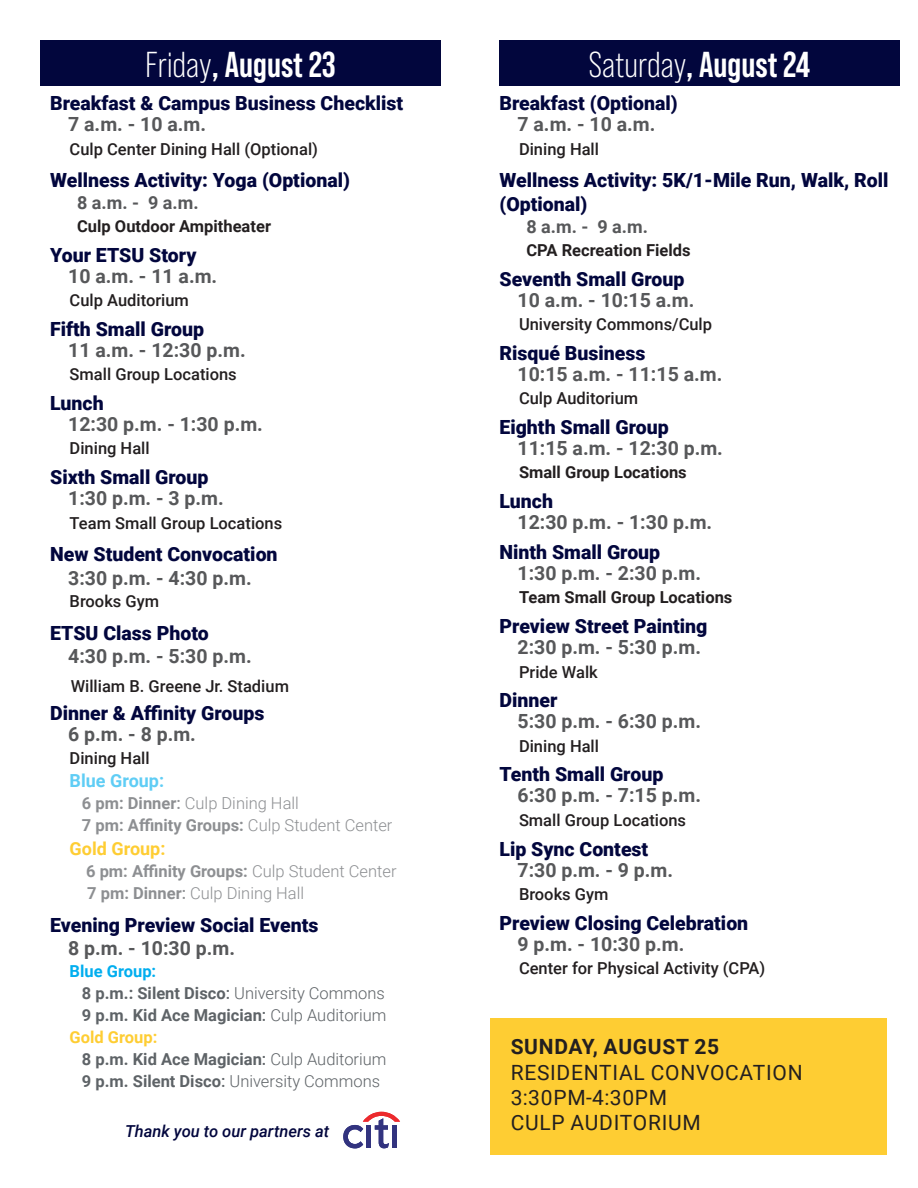
<style>
.page{position:relative;width:918px;height:1188px;background:#fff}
.page>*{position:absolute;margin:0;border:0;box-sizing:border-box;transform-origin:0 0}
.Block_head{font:700 36px "Bebas Neue Pro";color:#fff}
.Sub_head{font:21px "Roboto";letter-spacing:.035em;color:#231f20}
.Sub_head-2{font:700 21px "Roboto";letter-spacing:.035em;color:#231f20}
.Schedule_head{font:900 19.5px/24px "Roboto";color:#02063d}
.Time{font:700 19.5px "Roboto";color:#57585a}
.Time-2{font:700 18px "Roboto";color:#57585a}
.Location{font:700 18px "Roboto";color:#5fcdf5}
.Location-2{font:700 18px "Roboto";color:#fecd33}
.Location-3{font:500 16.5px "Roboto";color:#231f20}
.Location-4{font:700 16.5px "Roboto";color:#5e6367}
.Location-5{font:700 16.5px "Roboto";color:#231f20}
.Location-6{font:700 16.5px "Roboto";color:#8d8f92}
.Location-7{font:300 16.5px "Roboto";color:#8d8f92}
.Location-8{font:300 16.5px "Roboto";color:#5e6367}
.Schedule_head-2{font:500 16.5px "Roboto";color:#231f20}
.Session_details{font:italic 500 16.5px "Roboto";color:#02063d}
.Location-9{font:700 16.5px "Roboto";color:#00aeef}
.Location-10{font:700 16.5px "Roboto";color:#fecd33}
.s1{font-weight:400}
.s2{font-weight:700}
.s3{font-weight:500}
.s4{font-weight:300}
</style>
<div class="page">
<div style="left:40px;top:40px;width:401px;height:46px;background:#02063d"></div>
<div style="left:500px;top:40px;width:400px;height:46px;background:#02063d"></div>
<div style="left:490px;top:1018px;width:397px;height:137px;background:#fecd33"></div>
<svg style="left:343px;top:1112px;width:57px;height:36px"></svg>
<p class="Block_head" style="left:146px;top:43px;width:191px"><span class="s1">Friday</span>, August 23</p>
<p class="Block_head" style="left:589px;top:43px;width:223px"><span class="s1">Saturday</span>, August 24</p>
<p class="Schedule_head" style="left:50px;top:91px;width:355px">Breakfast &amp; Campus Business Checklist</p>
<p class="Time" style="left:68px;top:111px;width:139px">7 a.m. - 10 a.m.</p>
<p class="Location-3" style="left:70px;top:137px;width:250px">Culp Center Dining Hall (Optional)</p>
<p class="Schedule_head" style="left:50px;top:168px;width:301px">Wellness Activity: Yoga (Optional)</p>
<p class="Time-2" style="left:77px;top:190px;width:123px">8 a.m. - 9 a.m.</p>
<p class="Location-5" style="left:77px;top:215px;width:195px">Culp Outdoor Ampitheater</p>
<p class="Schedule_head" style="left:50px;top:243px;width:148px">Your ETSU Story</p>
<p class="Time" style="left:68px;top:263px;width:151px">10 a.m. - 11 a.m.</p>
<p class="Location-3" style="left:70px;top:289px;width:121px">Culp Auditorium</p>
<p class="Schedule_head" style="left:50px;top:317px;width:155px">Fifth Small Group</p>
<p class="Time" style="left:68px;top:337px;width:179px">11 a.m. - 12:30 p.m.</p>
<p class="Location-3" style="left:70px;top:363px;width:169px">Small Group Locations</p>
<p class="Schedule_head" style="left:50px;top:391px;width:55px">Lunch</p>
<p class="Time" style="left:68px;top:411px;width:196px">12:30 p.m. - 1:30 p.m.</p>
<p class="Location-3" style="left:70px;top:437px;width:82px">Dining Hall</p>
<p class="Schedule_head" style="left:50px;top:465px;width:160px">Sixth Small Group</p>
<p class="Time" style="left:68px;top:485px;width:157px">1:30 p.m. - 3 p.m.</p>
<p class="Location-3" style="left:70px;top:511px;width:214px">Team Small Group Locations</p>
<p class="Schedule_head" style="left:50px;top:542px;width:229px">New Student Convocation</p>
<p class="Time" style="left:68px;top:564px;width:185px">3:30 p.m. - 4:30 p.m.</p>
<p class="Location-3" style="left:70px;top:589px;width:91px">Brooks Gym</p>
<p class="Schedule_head" style="left:50px;top:620px;width:160px">ETSU Class Photo</p>
<p class="Time" style="left:68px;top:643px;width:185px">4:30 p.m. - 5:30 p.m.</p>
<p class="Schedule_head-2" style="left:71px;top:674px;width:220px">William B. Greene Jr. Stadium</p>
<p class="Schedule_head" style="left:50px;top:700px;width:216px">Dinner &amp; Affinity Groups</p>
<p class="Time" style="left:68px;top:720px;width:129px">6 p.m. - 8 p.m.</p>
<p class="Location-3" style="left:70px;top:746px;width:82px">Dining Hall</p>
<p class="Location" style="left:70px;top:768px;width:96px">Blue Group:</p>
<p class="Location-7" style="left:82px;top:792px;width:218px"><span class="s2">6 pm: Dinner</span><span class="s3">:</span> Culp Dining Hall</p>
<p class="Location-6" style="left:82px;top:814px;width:312px">7 pm: Affinity Groups: <span class="s4">Culp Student Center</span></p>
<p class="Location-2" style="left:70px;top:836px;width:97px">Gold Group:</p>
<p class="Location-6" style="left:86px;top:860px;width:312px">6 pm: Affinity Groups: <span class="s4">Culp Student Center</span></p>
<p class="Location-7" style="left:87px;top:882px;width:218px"><span class="s2">7 pm: Dinner</span><span class="s3">:</span> Culp Dining Hall</p>
<p class="Schedule_head" style="left:50px;top:912px;width:270px">Evening Preview Social Events</p>
<p class="Time" style="left:68px;top:935px;width:168px">8 p.m. - 10:30 p.m.</p>
<p class="Location-9" style="left:70px;top:960px;width:88px">Blue Group:</p>
<p class="Location-4" style="left:82px;top:982px;width:304px">8 p.m.: Silent Disco<span class="s3">:</span> <span class="s4">University Commons</span></p>
<p class="Location-4" style="left:82px;top:1004px;width:306px">9 p.m. Kid Ace Magician<span class="s3">:</span> <span class="s4">Culp Auditorium</span></p>
<p class="Location-10" style="left:70px;top:1026px;width:89px">Gold Group:</p>
<p class="Location-4" style="left:82px;top:1048px;width:306px">8 p.m. Kid Ace Magician<span class="s3">:</span> <span class="s4">Culp Auditorium</span></p>
<p class="Location-8" style="left:82px;top:1070px;width:300px"><span class="s2">9 p.m. Silent Disco</span><span class="s3">:</span> University Commons</p>
<p class="Session_details" style="left:125px;top:1119px;width:206px">Thank you to our partners at</p>
<p class="Schedule_head" style="left:500px;top:91px;width:180px">Breakfast (Optional)</p>
<p class="Time" style="left:517px;top:111px;width:139px">7 a.m. - 10 a.m.</p>
<p class="Location-3" style="left:519px;top:137px;width:82px">Dining Hall</p>
<p class="Schedule_head" style="left:500px;top:168px;width:391px">Wellness Activity: 5K/1-Mile Run, Walk, Roll (Optional)</p>
<p class="Time-2" style="left:526px;top:214px;width:123px">8 a.m. - 9 a.m.</p>
<p class="Location-5" style="left:526px;top:239px;width:166px">CPA Recreation Fields</p>
<p class="Schedule_head" style="left:500px;top:267px;width:187px">Seventh Small Group</p>
<p class="Time" style="left:517px;top:287px;width:179px">10 a.m. - 10:15 a.m.</p>
<p class="Location-3" style="left:519px;top:313px;width:195px">University Commons/Culp</p>
<p class="Schedule_head" style="left:500px;top:341px;width:147px">Risqué Business</p>
<p class="Time" style="left:517px;top:361px;width:206px">10:15 a.m. - 11:15 a.m.</p>
<p class="Location-3" style="left:519px;top:387px;width:121px">Culp Auditorium</p>
<p class="Schedule_head" style="left:500px;top:415px;width:171px">Eighth Small Group</p>
<p class="Time" style="left:517px;top:435px;width:207px">11:15 a.m. - 12:30 p.m.</p>
<p class="Location-5" style="left:519px;top:461px;width:169px">Small Group Locations</p>
<p class="Schedule_head" style="left:500px;top:489px;width:55px">Lunch</p>
<p class="Time" style="left:517px;top:509px;width:196px">12:30 p.m. - 1:30 p.m.</p>
<p class="Schedule_head" style="left:500px;top:540px;width:162px">Ninth Small Group</p>
<p class="Time" style="left:517px;top:560px;width:185px">1:30 p.m. - 2:30 p.m.</p>
<p class="Location-5" style="left:519px;top:586px;width:215px">Team Small Group Locations</p>
<p class="Schedule_head" style="left:500px;top:614px;width:209px">Preview Street Painting</p>
<p class="Time" style="left:517px;top:634px;width:185px">2:30 p.m. - 5:30 p.m.</p>
<p class="Location-3" style="left:519px;top:660px;width:80px">Pride Walk</p>
<p class="Schedule_head" style="left:500px;top:688px;width:59px">Dinner</p>
<p class="Time" style="left:517px;top:708px;width:185px">5:30 p.m. - 6:30 p.m.</p>
<p class="Location-3" style="left:519px;top:734px;width:82px">Dining Hall</p>
<p class="Schedule_head" style="left:500px;top:762px;width:165px">Tenth Small Group</p>
<p class="Time" style="left:517px;top:782px;width:185px">6:30 p.m. - 7:15 p.m.</p>
<p class="Location-3" style="left:519px;top:808px;width:169px">Small Group Locations</p>
<p class="Schedule_head" style="left:500px;top:836px;width:150px">Lip Sync Contest</p>
<p class="Time" style="left:517px;top:856px;width:157px">7:30 p.m. - 9 p.m.</p>
<p class="Location-3" style="left:519px;top:882px;width:91px">Brooks Gym</p>
<p class="Schedule_head" style="left:500px;top:910px;width:250px">Preview Closing Celebration</p>
<p class="Time" style="left:517px;top:930px;width:168px">9 p.m. - 10:30 p.m.</p>
<p class="Location-3" style="left:519px;top:956px;width:248px">Center for Physical Activity (CPA)</p>
<p class="Sub_head-2" style="left:511px;top:1032px;width:210px">SUNDAY, AUGUST 25</p>
<p class="Sub_head" style="left:511px;top:1057px;width:293px">RESIDENTIAL CONVOCATION</p>
<p class="Sub_head" style="left:511px;top:1083px;width:158px">3:30PM-4:30PM</p>
<p class="Sub_head" style="left:511px;top:1108px;width:192px">CULP AUDITORIUM</p>
</div>
